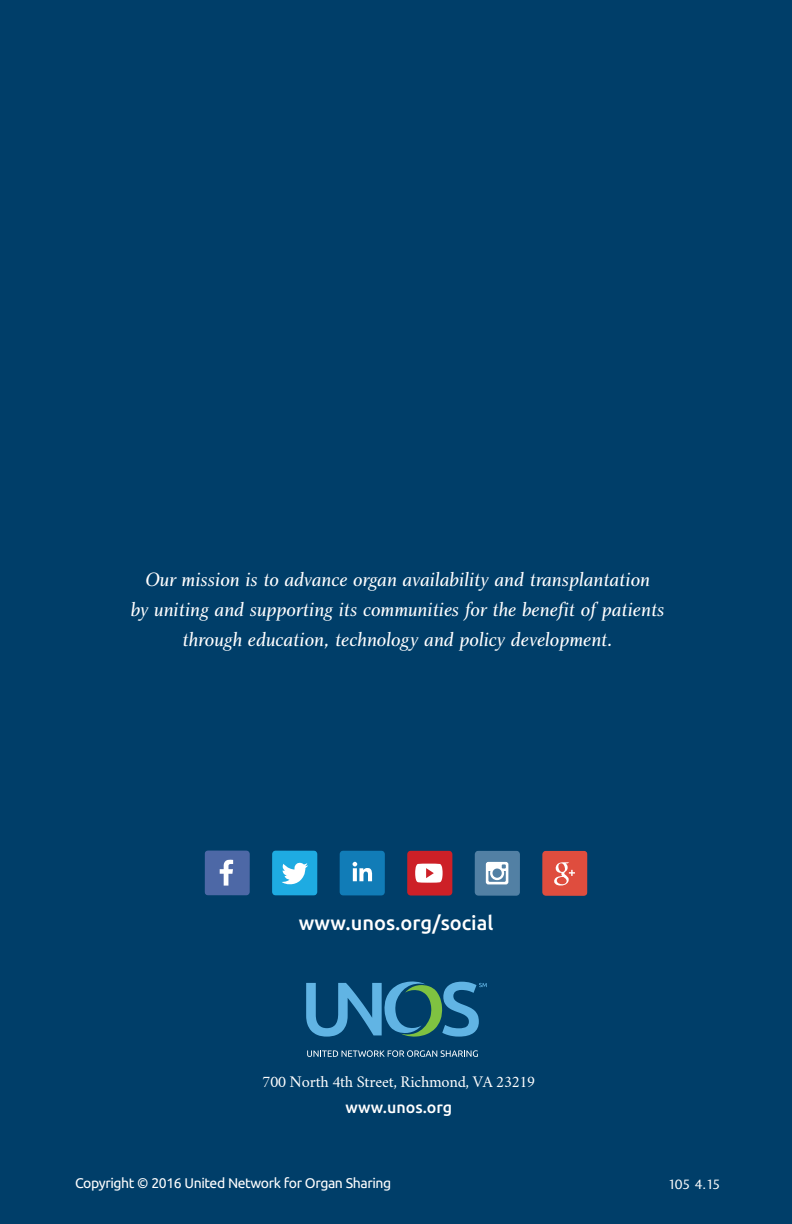
<style>
.page{position:relative;width:792px;height:1224px;background:#003e69}
.page>*{position:absolute;margin:0;border:0;box-sizing:border-box;transform-origin:0 0}
.t1{font:20px/30px "Charlotte Book Italic Plain";color:#fff;text-align:center}
.t2{font:500 20px "Ubuntu";color:#fff}
.t3{font:16px "Crimson";letter-spacing:-.01em;color:#fff}
.t4{font:500 16px "Ubuntu";color:#fff}
.t5{font:14px "Ubuntu";letter-spacing:-.03em;color:#fff}
.t6{font:14px "Charlotte Sans Book Plain";color:#fff}
</style>
<div class="page">
<svg style="left:307px;top:1050px;width:171px;height:7px"></svg>
<svg style="left:306px;top:982px;width:181px;height:55px"></svg>
<div style="left:205px;top:850px;width:45px;height:46px;background:#4d68a6;border-radius:4px"></div>
<div style="left:272px;top:850px;width:45px;height:46px;background:#1eabe2;border-radius:4px"></div>
<div style="left:340px;top:850px;width:45px;height:46px;background:#117cb7;border-radius:4px"></div>
<div style="left:407px;top:851px;width:45px;height:45px;background:#cd2027;border-radius:4px"></div>
<div style="left:475px;top:851px;width:45px;height:45px;background:#5280a4;border-radius:4px"></div>
<div style="left:542px;top:851px;width:46px;height:45px;background:#df4d3e;border-radius:4px"></div>
<svg style="left:282px;top:862px;width:26px;height:23px"></svg>
<svg style="left:220px;top:859px;width:13px;height:27px"></svg>
<svg style="left:554px;top:862px;width:21px;height:24px"></svg>
<svg style="left:415px;top:864px;width:28px;height:19px"></svg>
<svg style="left:353px;top:862px;width:19px;height:19px"></svg>
<svg style="left:486px;top:862px;width:22px;height:22px"></svg>
<p class="t1" style="left:131px;top:566px;width:535px">Our mission is to advance organ availability and transplantation<br>by uniting and supporting its communities for the benefit of patients through education, technology and policy development.</p>
<p class="t2" style="left:299px;top:911px;width:196px">www.unos.org/social</p>
<p class="t3" style="left:263px;top:1076px;width:274px">700 North 4th Street, Richmond, VA 23219</p>
<p class="t4" style="left:345px;top:1097px;width:108px">www.unos.org</p>
<p class="t5" style="left:75px;top:1175px;width:318px">Copyright © 2016 United Network for Organ Sharing</p>
<p class="t6" style="left:668px;top:1179px;width:54px">105 4.15</p>
</div>
